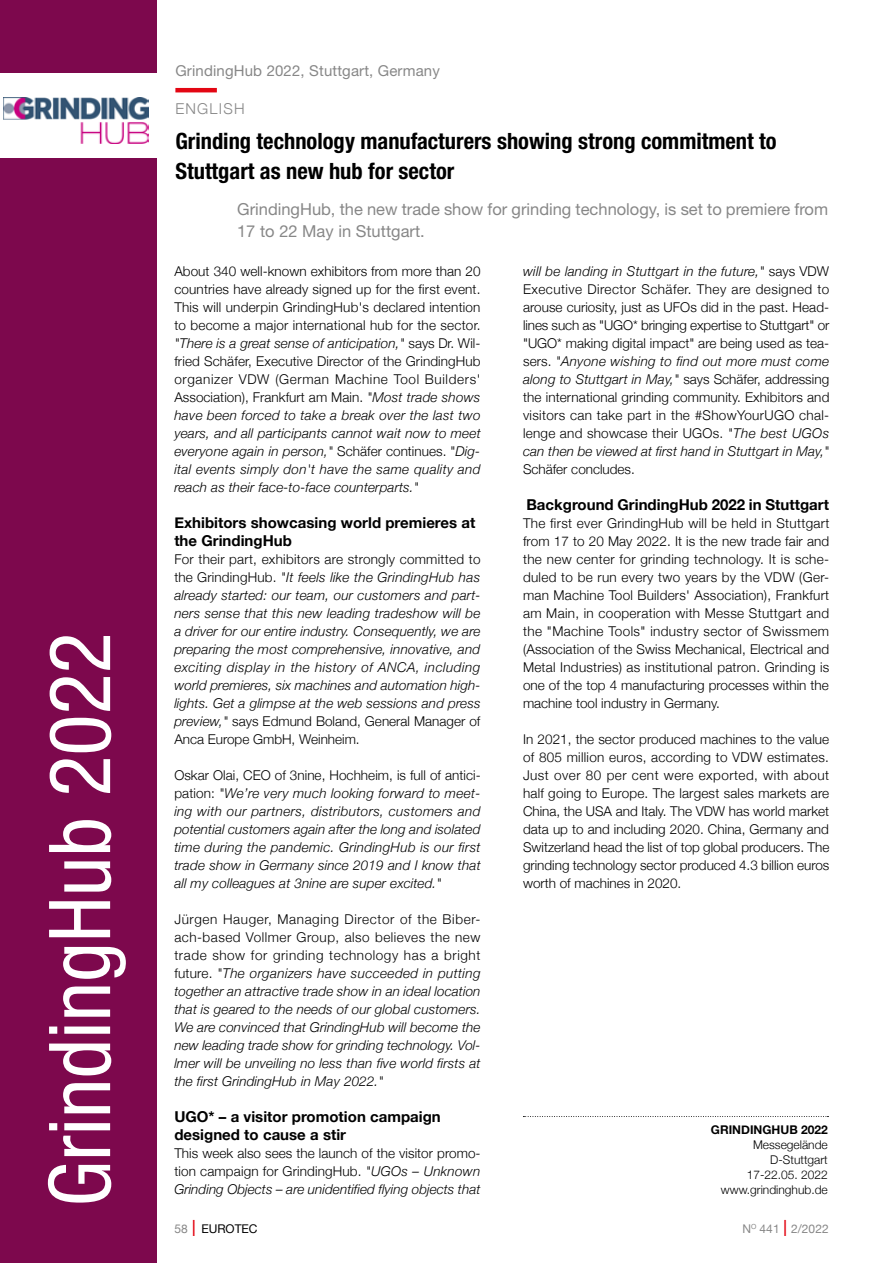
<style>
.page{position:relative;width:893px;height:1263px;background:#fff}
.page>*{position:absolute;margin:0;border:0;box-sizing:border-box;transform-origin:0 0}
.t1{font:condensed 85.5px "Helvetica Neue";color:#fff}
.t2{font:700 condensed 22.5px/30px "Helvetica Neue";color:#000}
.t3{font:16.5px/22.5px "Helvetica Neue";color:#878787}
.t4{font:700 15px/18px "Helvetica Neue";color:#000}
.t5{font:15px "Helvetica Neue";letter-spacing:.01em;color:#878787}
.t6{font:300 15px "Helvetica Neue";letter-spacing:.08em;color:#878787}
.t7{font:300 13.5px/18px "Helvetica Neue";letter-spacing:.005em;color:#000;text-align:justify}
.t8{font:italic 300 13.5px/18px "Helvetica Neue";letter-spacing:.01em;color:#000;text-align:justify}
.t9{font:300 12px/15px "Helvetica Neue";color:#000;text-align:right}
.t10{font:700 12px "Helvetica Neue";color:#000}
.t11{font:12px "Helvetica Neue";color:#878787}
.t12{font:12px "Helvetica Neue";color:#000}
.s1{font-style:italic}
.s2{font-style:normal}
.s3{color:#878787}
.s4{font-weight:300;font-stretch:condensed;font-size:22.5px;color:#e30613}
</style>
<div class="page">
<div style="left:0;top:0;width:156px;height:1263px;background:#7d084d"></div>
<div style="left:0;top:74px;width:175px;height:84px;background:#fff"></div>
<img style="left:4px;top:97px;width:144px;height:46px">
<hr style="left:175px;top:88px;width:42px;height:4px;background:#e30613">
<svg style="left:523px;top:1116px;width:305px;height:1px"></svg>
<h1 class="t1" style="left:30px;top:1207px;width:576px;rotate:-90deg">GrindingHub 2022</h1>
<p class="t5" style="left:175px;top:61px;width:266px">GrindingHub 2022, Stuttgart, Germany</p>
<p class="t6" style="left:175px;top:96px;width:71px">ENGLISH</p>
<h2 class="t2" style="left:175px;top:126px;width:603px">Grinding technology manufacturers showing strong commitment to<br>Stuttgart as new hub for sector</h2>
<p class="t3" style="left:237px;top:197px;width:592px">GrindingHub, the new trade show for grinding technology, is set to premiere from<br>17 to 22 May in Stuttgart.</p>
<p class="t7" style="left:174px;top:261px;width:308px">About 340 well-known exhibitors from more than 20 countries have already signed up for the first event.<br>This will underpin GrindingHub's declared intention to become a major international hub for the sector. <span class="s1">"There is a great sense of anticipation,"</span> says Dr. Wil&shy;fried Schäfer, Executive Director of the GrindingHub organizer VDW (German Machine Tool Builders' Association), Frankfurt am Main. <span class="s1">"Most trade shows have been forced to take a break over the last two years, and all participants cannot wait now to meet everyone again in person,"</span> Schäfer continues. "<span class="s1">Dig&shy;ital events simply don't have the same quality and reach as their face-to-face counterparts."</span></p>
<p class="t4" style="left:174px;top:514px;width:303px">Exhibitors showcasing world premieres at the GrindingHub</p>
<p class="t8" style="left:174px;top:549px;width:308px"><span class="s2">For their part, exhibitors are strongly committed to the GrindingHub.</span> "It feels like the GrindingHub has already started: our team, our customers and part&shy;ners sense that this new leading tradeshow will be a driver for our entire industry. Consequently, we are preparing the most comprehensive, innovative, and exciting display in the history of ANCA, including world premieres, six machines and automation high&shy;lights. Get a glimpse at the web sessions and press preview," <span class="s2">says Edmund Boland, General Manager of Anca Europe GmbH, Weinheim.</span></p>
<p class="t8" style="left:174px;top:765px;width:308px"><span class="s2">Oskar Olai, CEO of 3nine, Hochheim, is full of antici&shy;pation:</span> "We’re very much looking forward to meet&shy;ing with our partners, distributors, customers and potential customers again after the long and isolated time during the pandemic. GrindingHub is our first trade show in Germany since 2019 and I know that all my colleagues at 3nine are super excited."</p>
<p class="t8" style="left:174px;top:909px;width:308px"><span class="s2">Jürgen Hauger, Managing Director of the Biber&shy;ach-based Vollmer Group, also believes the new trade show for grinding technology has a bright future.</span> "The organizers have succeeded in putting together an attractive trade show in an ideal location that is geared to the needs of our global customers.<br>We are convinced that GrindingHub will become the new leading trade show for grinding technology. Vol&shy;lmer will be unveiling no less than five world firsts at the first GrindingHub in May 2022."</p>
<p class="t4" style="left:174px;top:1108px;width:268px">UGO* – a visitor promotion campaign designed to cause a stir</p>
<p class="t7" style="left:174px;top:1143px;width:308px">This week also sees the launch of the visitor promo&shy;tion campaign for GrindingHub. <span class="s1">"UGOs – Unknown Grinding Objects – are unidentified flying objects that</span></p>
<p class="t7" style="left:523px;top:261px;width:308px"><span class="s1">will be landing in Stuttgart in the future,"</span> says VDW Executive Director Schäfer. They are designed to arouse curiosity, just as UFOs did in the past. Head&shy;lines such as "UGO* bringing expertise to Stuttgart" or "UGO* making digital impact" are being used as tea&shy;sers. <span class="s1">"Anyone wishing to find out more must come along to Stuttgart in May,"</span> says Schäfer, addressing the international grinding community. Exhibitors and visitors can take part in the #ShowYourUGO chal&shy;lenge and showcase their UGOs. <span class="s1">"The best UGOs can then be viewed at first hand in Stuttgart in May,"</span></p>
<p class="t7" style="left:523px;top:459px;width:113px">Schäfer concludes.</p>
<p class="t4" style="left:526px;top:496px;width:304px">Background GrindingHub 2022 in Stuttgart</p>
<p class="t7" style="left:523px;top:513px;width:308px">The first ever GrindingHub will be held in Stuttgart from 17 to 20 May 2022. It is the new trade fair and the new center for grinding technology. It is sche&shy;duled to be run every two years by the VDW (Ger&shy;man Machine Tool Builders' Association), Frankfurt am Main, in cooperation with Messe Stuttgart and the "Machine Tools" industry sector of Swissmem (Association of the Swiss Mechanical, Electrical and Metal Industries) as institutional patron. Grinding is one of the top 4 manufacturing processes within the machine tool industry in Germany.</p>
<p class="t7" style="left:523px;top:729px;width:308px">In 2021, the sector produced machines to the value of 805 million euros, according to VDW estimates.<br>Just over 80 per cent were exported, with about half going to Europe. The largest sales markets are China, the USA and Italy. The VDW has world market data up to and including 2020. China, Germany and Switzerland head the list of top global producers. The grinding technology sector produced 4.3 billion euros worth of machines in 2020.</p>
<p class="t10" style="left:711px;top:1120px;width:118px">GRINDINGHUB 2022</p>
<p class="t9" style="left:721px;top:1136px;width:108px">Messegelände<br>D-Stuttgart<br>17-22.05. 2022 www.grindinghub.de</p>
<p class="t12" style="left:174px;top:1220px;width:85px"><span class="s3">58</span> <span class="s4">I</span> EUROTEC</p>
<p class="t11" style="left:742px;top:1220px;width:88px">N<sup>O</sup> 441 <span class="s4">I</span> 2/2022</p>
</div>
